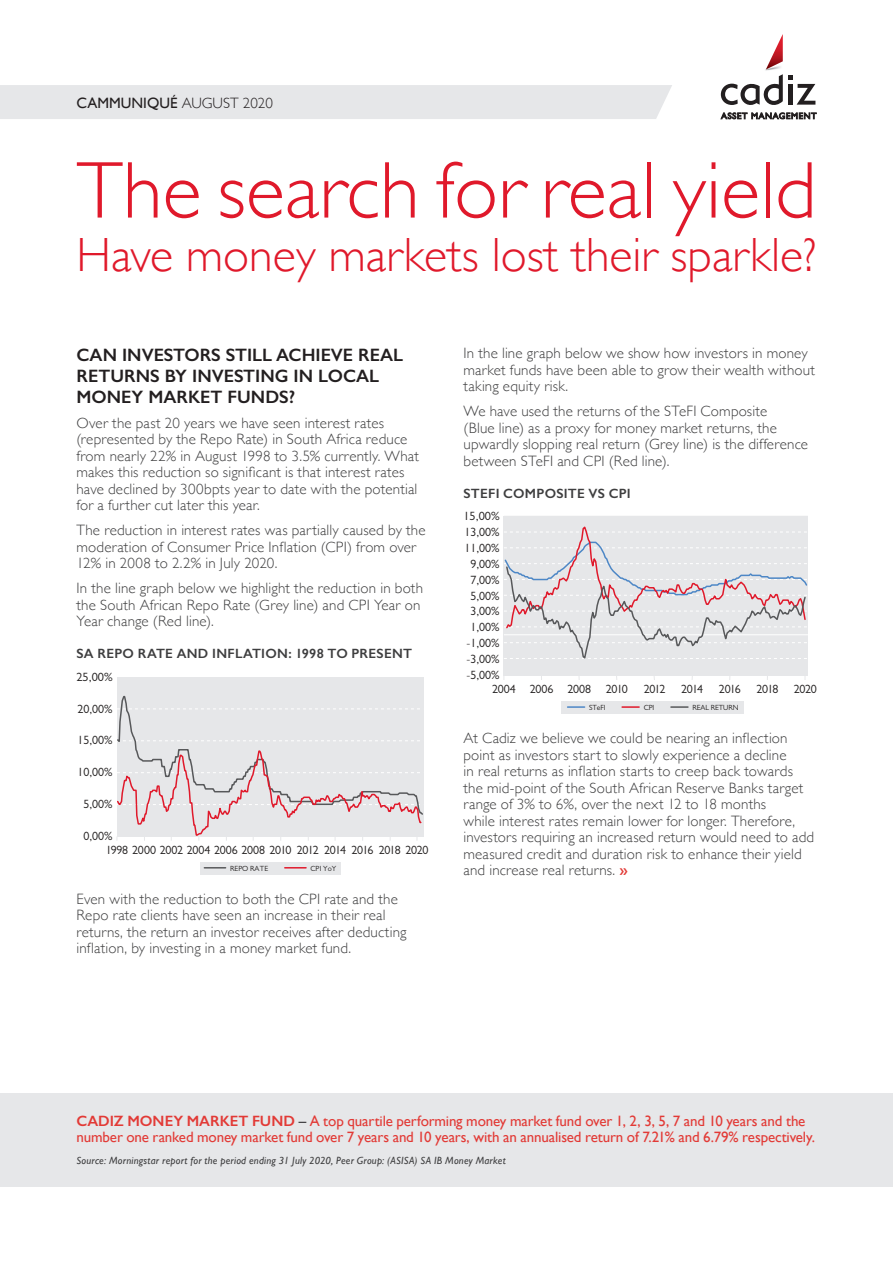
<style>
.page{position:relative;width:893px;height:1263px;background:#fff}
.page>*{position:absolute;margin:0;border:0;box-sizing:border-box;transform-origin:0 0}
.KOP2{font:300 81px "Gill Sans";color:#e0192b}
.KOP2-2{font:300 48px "Gill Sans";color:#e0192b}
.koppe{font:600 18px/21px "Gill Sans";color:#231f20}
.body{font:300 15px/16.5px "Gill Sans";letter-spacing:.01em;color:#3e3e3f}
.body-2{font:15px/15.8px "Gill Sans";letter-spacing:-.01em;color:#e23a36}
.t1{font:15px "Gill Sans";color:#231f20}
.subkop{font:600 13.5px "Gill Sans";letter-spacing:.02em;color:#3e3e3f}
.grafiek{font:600 13.5px "Gill Sans";letter-spacing:.015em;color:#3e3e3f}
.t2{font:12px/14.1px "Gill Sans MT Std";letter-spacing:-.025em;color:#211e1e}
.t3{font:12px/15.9px "Gill Sans MT Std";color:#211e1e;text-align:center}
.body-3{font:italic 10.5px "Gill Sans";letter-spacing:.02em;color:#3e3e3f}
.t4{font:7.5px "Gill Sans MT Std";letter-spacing:-.01em;color:#211e1e}
.s1{font-weight:300}
.s2{font-weight:600;color:#e23a36}
.s3{font-weight:600}
.s4{color:#3e3e3f}
</style>
<div class="page">
<div style="left:0;top:85px;width:672px;height:34px;background:#e6e7e9"></div>
<svg style="left:721px;top:34px;width:96px;height:85px"></svg>
<div style="left:117px;top:677px;width:306px;height:159px;background:#e6e7e9"></div>
<div style="left:200px;top:862px;width:140px;height:13px;background:#e6e7e9"></div>
<svg style="left:204px;top:867px;width:22px;height:1px"></svg>
<svg style="left:285px;top:867px;width:21px;height:1px"></svg>
<svg style="left:116px;top:695px;width:308px;height:146px"></svg>
<div style="left:504px;top:516px;width:304px;height:160px;background:#e6e7e9"></div>
<div style="left:561px;top:701px;width:183px;height:13px;background:#e6e7e9"></div>
<svg style="left:622px;top:706px;width:17px;height:2px"></svg>
<svg style="left:568px;top:706px;width:17px;height:2px"></svg>
<svg style="left:671px;top:706px;width:17px;height:2px"></svg>
<svg style="left:504px;top:526px;width:304px;height:133px"></svg>
<div style="left:0;top:1093px;width:893px;height:93px;background:#e6e7e9"></div>
<p class="t1" style="left:77px;top:94px;width:198px">CAMMUNIQUÉ <span class="s1">AUGUST 2020</span></p>
<p class="KOP2" style="left:77px;top:127px;width:741px">The search for real yield</p>
<p class="KOP2-2" style="left:77px;top:217px;width:741px">Have money markets lost their sparkle?</p>
<p class="koppe" style="left:77px;top:344px;width:328px">CAN INVESTORS STILL ACHIEVE REAL<br>RETURNS BY INVESTING IN LOCAL<br>MONEY MARKET FUNDS?</p>
<p class="body" style="left:77px;top:414px;width:344px">Over the past 20 years we have seen interest rates (represented by the Repo Rate) in South Africa reduce from nearly 22% in August 1998 to 3.5% currently. What makes this reduction so significant is that interest rates have declined by 300bpts year to date with the potential for a further cut later this year.</p>
<p class="body" style="left:77px;top:521px;width:351px">The reduction in interest rates was partially caused by the moderation of Consumer Price Inflation (CPI) from over<br>12% in 2008 to 2.2% in July 2020.</p>
<p class="body" style="left:77px;top:579px;width:348px">In the line graph below we highlight the reduction in both the South African Repo Rate (Grey line) and CPI Year on<br>Year change (Red line).</p>
<p class="subkop" style="left:77px;top:645px;width:337px">SA REPO RATE AND INFLATION: 1998 TO PRESENT</p>
<p class="t2" style="left:76px;top:670px;width:38px">25,00%</p>
<p class="t2" style="left:77px;top:701px;width:37px">20,00%</p>
<p class="t2" style="left:77px;top:733px;width:37px">15,00%</p>
<p class="t2" style="left:77px;top:765px;width:37px">10,00%</p>
<p class="t2" style="left:83px;top:797px;width:31px">5,00%</p>
<p class="t2" style="left:106px;top:828px;width:324px;text-indent:-22px">0,00%<br>1998 2000 2002 2004 2006 2008 2010 2012 2014 2016 2018 2020</p>
<p class="t4" style="left:230px;top:864px;width:40px">REPO RATE</p>
<p class="t4" style="left:310px;top:864px;width:27px">CPI YoY</p>
<p class="body" style="left:77px;top:890px;width:331px">Even with the reduction to both the CPI rate and the Repo rate clients have seen an increase in their real returns, the return an investor receives after deducting inflation, by investing in a money market fund.</p>
<p class="body" style="left:463px;top:344px;width:353px">In the line graph below we show how investors in money market funds have been able to grow their wealth without taking equity risk.</p>
<p class="body" style="left:463px;top:402px;width:346px">We have used the returns of the STeFI Composite<br>(Blue line) as a proxy for money market returns, the upwardly slopping real return (Grey line) is the difference between STeFI and CPI (Red line).</p>
<p class="grafiek" style="left:463px;top:485px;width:169px">STEFI COMPOSITE VS CPI</p>
<p class="t2" style="left:463px;top:509px;width:38px">15,00%</p>
<p class="t3" style="left:466px;top:556px;width:35px">9,00%<br>7,00%<br>5,00%<br>3,00%<br>1,00% -1,00% -3,00%</p>
<p class="t2" style="left:464px;top:525px;width:37px">13,00%</p>
<p class="t2" style="left:464px;top:541px;width:37px">11,00%</p>
<p class="t2" style="left:492px;top:668px;width:137px;text-indent:-26px">-5,00%<br>2004 2006 2008 2010</p>
<p class="t2" style="left:644px;top:682px;width:23px">2012</p>
<p class="t2" style="left:681px;top:682px;width:23px">2014</p>
<p class="t2" style="left:719px;top:682px;width:23px">2016</p>
<p class="t2" style="left:757px;top:682px;width:24px">2018</p>
<p class="t2" style="left:794px;top:682px;width:25px">2020</p>
<p class="t4" style="left:589px;top:703px;width:18px">STeFI</p>
<p class="t4" style="left:644px;top:703px;width:12px">CPI</p>
<p class="t4" style="left:692px;top:703px;width:48px">REAL RETURN</p>
<p class="body" style="left:463px;top:729px;width:352px">At Cadiz we believe we could be nearing an inflection point as investors start to slowly experience a decline<br>in real returns as inflation starts to creep back towards the mid-point of the South African Reserve Banks target range of 3% to 6%, over the next 12 to 18 months<br>while interest rates remain lower for longer. Therefore, investors requiring an increased return would need to add measured credit and duration risk to enhance their yield and increase real returns. <span class="s2">»</span></p>
<p class="body-2" style="left:77px;top:1113px;width:740px"><span class="s3">CADIZ MONEY MARKET FUND</span> <span class="s4">–</span> A top quartile performing money market fund over 1, 2, 3, 5, 7 and 10 years and the number one ranked money market fund over 7 years and 10 years, with an annualised return of 7.21% and 6.79% respectively.</p>
<p class="body-3" style="left:77px;top:1154px;width:431px">Source: Morningstar report for the period ending 31 July 2020, Peer Group: (ASISA) SA IB Money Market</p>
</div>
